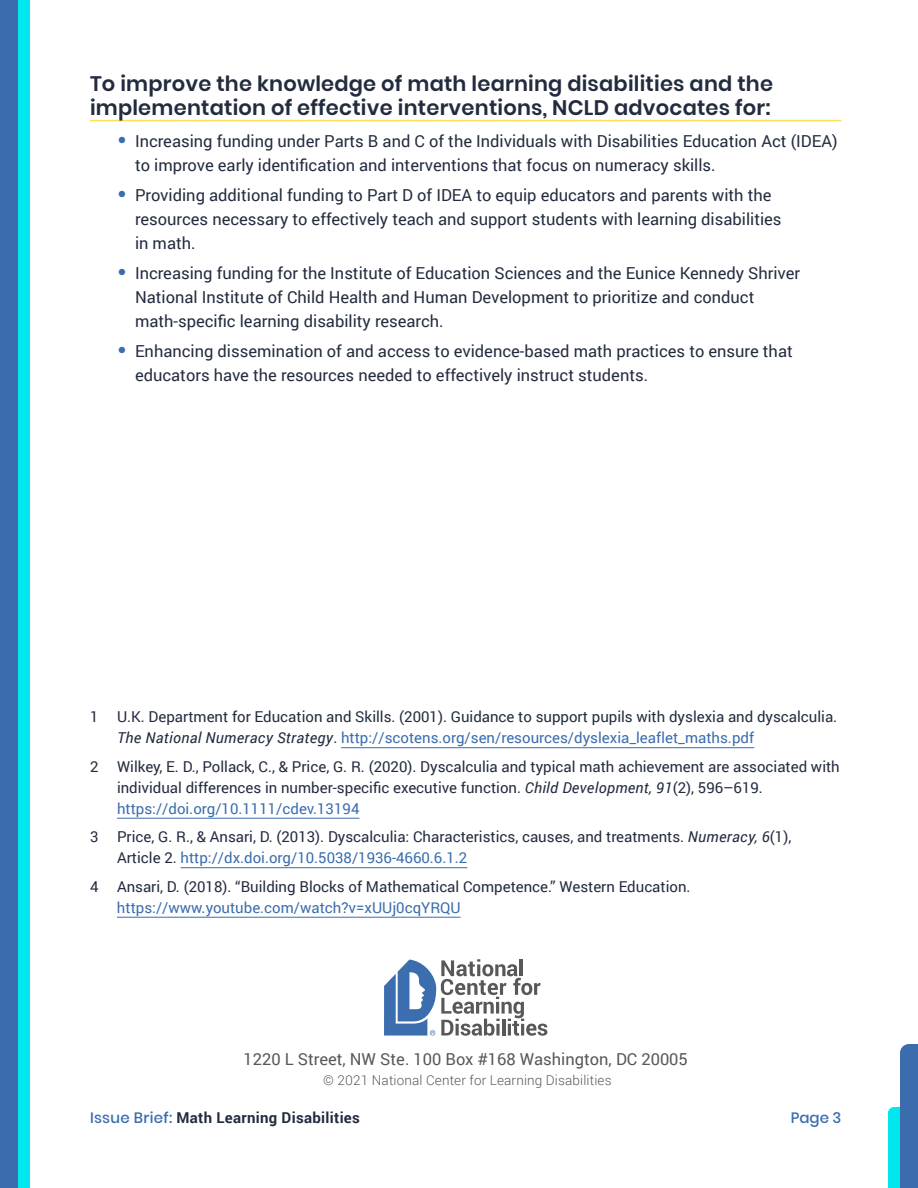
<style>
.page{position:relative;width:918px;height:1188px;background:#fff}
.page>*{position:absolute;margin:0;border:0;box-sizing:border-box;transform-origin:0 0}
.SubTitle{font:600 21px/24px "Poppins";letter-spacing:.01em;color:#232c3f}
.t1{font:16.5px/24px "Roboto";color:#232c3f}
.Boilerplate{font:16.5px "Roboto";color:#58585a}
.Footnote{font:15px/21px "Roboto";color:#232c3f}
.t2{font:700 15px "Roboto";letter-spacing:.02em;color:#232c3f}
.t3{font:500 15px "Poppins";color:#3b6dae}
.Boilerplate-2{font:300 13.5px "Roboto";letter-spacing:.01em;color:#58585a}
.s1{font-family:"Poppins";font-weight:700;font-size:21px;color:#3b6dae}
.s2{font-style:italic}
.s3{color:#3b6dae}
.s4{font-family:"Poppins";font-weight:500;color:#3b6dae}
</style>
<div class="page">
<hr style="left:90px;top:120px;width:752px;height:1px;background:#ffdf5a">
<hr style="left:341px;top:747px;width:413px;height:1px;background:#3b6dae">
<hr style="left:117px;top:818px;width:242px;height:1px;background:#3b6dae">
<hr style="left:181px;top:867px;width:286px;height:1px;background:#3b6dae">
<hr style="left:117px;top:917px;width:344px;height:1px;background:#3b6dae">
<div style="left:18px;top:0;width:12px;height:1188px;background:#00e7ed"></div>
<svg style="left:888px;top:1044px;width:30px;height:144px"></svg>
<div style="left:0;top:0;width:18px;height:1188px;background:#3b6dae"></div>
<svg style="left:384px;top:959px;width:163px;height:77px"></svg>
<h2 class="SubTitle" style="left:90px;top:72px;width:685px">To improve the knowledge of math learning disabilities and the implementation of effective interventions, NCLD advocates for:</h2>
<p class="t1" style="left:135px;top:128px;width:704px;text-indent:-18px"><span class="s1">•</span> Increasing funding under Parts B and C of the Individuals with Disabilities Education Act (IDEA) to improve early identification and interventions that focus on numeracy skills.</p>
<p class="t1" style="left:135px;top:182px;width:648px;text-indent:-18px"><span class="s1">•</span> Providing additional funding to Part D of IDEA to equip educators and parents with the resources necessary to effectively teach and support students with learning disabilities in math.</p>
<p class="t1" style="left:135px;top:260px;width:667px;text-indent:-18px"><span class="s1">•</span> Increasing funding for the Institute of Education Sciences and the Eunice Kennedy Shriver<br>National Institute of Child Health and Human Development to prioritize and conduct math-specific learning disability research.</p>
<p class="t1" style="left:135px;top:338px;width:659px;text-indent:-18px"><span class="s1">•</span> Enhancing dissemination of and access to evidence-based math practices to ensure that educators have the resources needed to effectively instruct students.</p>
<p class="Footnote" style="left:117px;top:706px;width:722px;text-indent:-27px">1 U.K. Department for Education and Skills. (2001). Guidance to support pupils with dyslexia and dyscalculia.<br><span class="s2">The National Numeracy Strategy</span>. <span class="s3">http://scotens.org/sen/resources/dyslexia_leaflet_maths.pdf</span></p>
<p class="Footnote" style="left:117px;top:755px;width:724px;text-indent:-27px">2 Wilkey, E. D., Pollack, C., &amp; Price, G. R. (2020). Dyscalculia and typical math achievement are associated with individual differences in number-specific executive function. <span class="s2">Child Development, 91</span>(2), 596–619. <span class="s3">https://doi.org/10.1111/cdev.13194</span></p>
<p class="Footnote" style="left:117px;top:826px;width:676px;text-indent:-27px">3 Price, G. R., &amp; Ansari, D. (2013). Dyscalculia: Characteristics, causes, and treatments. <span class="s2">Numeracy, 6</span>(1),<br>Article 2. <span class="s3">http://dx.doi.org/10.5038/1936-4660.6.1.2</span></p>
<p class="Footnote" style="left:117px;top:875px;width:575px;text-indent:-27px">4 Ansari, D. (2018). “Building Blocks of Mathematical Competence.” Western Education. <span class="s3">https://www.youtube.com/watch?v=xUUj0cqYRQU</span></p>
<p class="Boilerplate" style="left:244px;top:1048px;width:446px">1220 L Street, NW Ste. 100 Box #168 Washington, DC 20005</p>
<p class="Boilerplate-2" style="left:323px;top:1071px;width:290px">© 2021 National Center for Learning Disabilities</p>
<p class="t2" style="left:90px;top:1108px;width:271px"><span class="s4">Issue Brief:</span> Math Learning Disabilities</p>
<p class="t3" style="left:791px;top:1110px;width:52px">Page 3</p>
</div>
